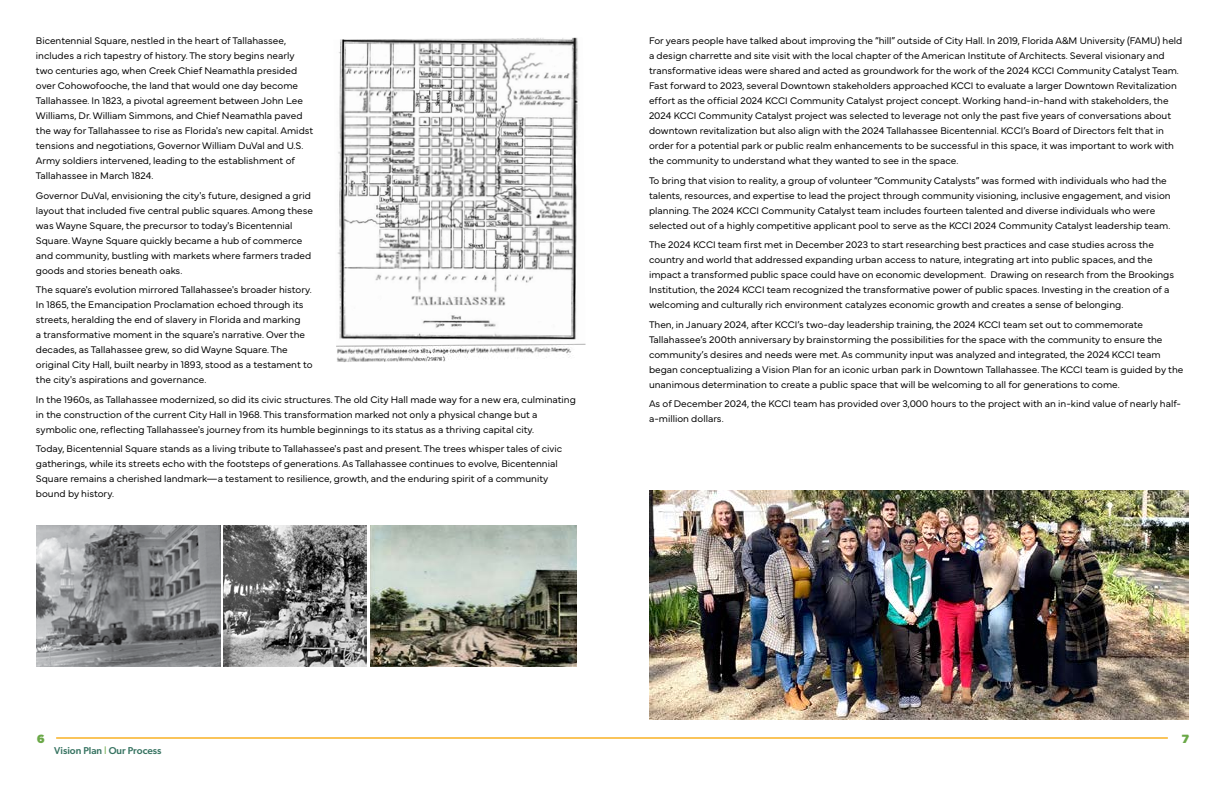
<style>
.page{position:relative;width:1224px;height:792px;background:#fff}
.page>*{position:absolute;margin:0;border:0;box-sizing:border-box;transform-origin:0 0}
.t1{font:700 12px "Gibson";color:#6aa847}
.t2{font:300 10px/15px "Mundial";color:#000}
.t3{font:500 10px "Gibson";color:#367361}
.s1{font-weight:400;font-size:11px;color:#6aa847}
</style>
<div class="page">
<hr style="left:56px;top:737px;width:556px;height:2px;background:#fac45a">
<hr style="left:612px;top:737px;width:556px;height:2px;background:#fac45a">
<img style="left:36px;top:526px;width:184px;height:141px">
<img style="left:224px;top:526px;width:143px;height:141px">
<img style="left:336px;top:37px;width:250px;height:325px">
<img style="left:370px;top:526px;width:207px;height:141px">
<img style="left:649px;top:490px;width:540px;height:229px">
<p class="t2" style="left:36px;top:32px;width:279px">Bicentennial Square, nestled in the heart of Tallahassee, includes a rich tapestry of history. The story begins nearly two centuries ago, when Creek Chief Neamathla presided over Cohowofooche, the land that would one day become Tallahassee. In 1823, a pivotal agreement between John Lee Williams, Dr. William Simmons, and Chief Neamathla paved the way for Tallahassee to rise as Florida's new capital. Amidst tensions and negotiations, Governor William DuVal and U.S.<br>Army soldiers intervened, leading to the establishment of Tallahassee in March 1824.</p>
<p class="t2" style="left:36px;top:187px;width:279px">Governor DuVal, envisioning the city's future, designed a grid layout that included five central public squares. Among these was Wayne Square, the precursor to today's Bicentennial Square. Wayne Square quickly became a hub of commerce and community, bustling with markets where farmers traded goods and stories beneath oaks.</p>
<p class="t2" style="left:36px;top:281px;width:278px">The square's evolution mirrored Tallahassee's broader history.<br>In 1865, the Emancipation Proclamation echoed through its streets, heralding the end of slavery in Florida and marking<br>a transformative moment in the square's narrative. Over the decades, as Tallahassee grew, so did Wayne Square. The original City Hall, built nearby in 1893, stood as a testament to the city's aspirations and governance.</p>
<p class="t2" style="left:36px;top:391px;width:541px">In the 1960s, as Tallahassee modernized, so did its civic structures. The old City Hall made way for a new era, culminating in the construction of the current City Hall in 1968. This transformation marked not only a physical change but a symbolic one, reflecting Tallahassee's journey from its humble beginnings to its status as a thriving capital city.</p>
<p class="t2" style="left:36px;top:440px;width:528px">Today, Bicentennial Square stands as a living tribute to Tallahassee's past and present. The trees whisper tales of civic gatherings, while its streets echo with the footsteps of generations. As Tallahassee continues to evolve, Bicentennial Square remains a cherished landmark—a testament to resilience, growth, and the enduring spirit of a community bound by history.</p>
<p class="t2" style="left:649px;top:32px;width:535px">For years people have talked about improving the “hill” outside of City Hall. In 2019, Florida A&amp;M University (FAMU) held a design charrette and site visit with the local chapter of the American Institute of Architects. Several visionary and transformative ideas were shared and acted as groundwork for the work of the 2024 KCCI Community Catalyst Team.<br>Fast forward to 2023, several Downtown stakeholders approached KCCI to evaluate a larger Downtown Revitalization effort as the official 2024 KCCI Community Catalyst project concept. Working hand-in-hand with stakeholders, the 2024 KCCI Community Catalyst project was selected to leverage not only the past five years of conversations about downtown revitalization but also align with the 2024 Tallahassee Bicentennial. KCCI’s Board of Directors felt that in order for a potential park or public realm enhancements to be successful in this space, it was important to work with the community to understand what they wanted to see in the space.</p>
<p class="t2" style="left:649px;top:172px;width:523px">To bring that vision to reality, a group of volunteer “Community Catalysts” was formed with individuals who had the talents, resources, and expertise to lead the project through community visioning, inclusive engagement, and vision planning. The 2024 KCCI Community Catalyst team includes fourteen talented and diverse individuals who were selected out of a highly competitive applicant pool to serve as the KCCI 2024 Community Catalyst leadership team.</p>
<p class="t2" style="left:649px;top:236px;width:527px">The 2024 KCCI team first met in December 2023 to start researching best practices and case studies across the country and world that addressed expanding urban access to nature, integrating art into public spaces, and the impact a transformed public space could have on economic development. Drawing on research from the Brookings Institution, the 2024 KCCI team recognized the transformative power of public spaces. Investing in the creation of a welcoming and culturally rich environment catalyzes economic growth and creates a sense of belonging.</p>
<p class="t2" style="left:649px;top:316px;width:536px">Then, in January 2024, after KCCI’s two-day leadership training, the 2024 KCCI team set out to commemorate Tallahassee’s 200th anniversary by brainstorming the possibilities for the space with the community to ensure the community’s desires and needs were met. As community input was analyzed and integrated, the 2024 KCCI team began conceptualizing a Vision Plan for an iconic urban park in Downtown Tallahassee. The KCCI team is guided by the unanimous determination to create a public space that will be welcoming to all for generations to come.</p>
<p class="t2" style="left:649px;top:395px;width:534px">As of December 2024, the KCCI team has provided over 3,000 hours to the project with an in-kind value of nearly half&shy;a-million dollars.</p>
<p class="t1" style="left:37px;top:731px;width:10px">6</p>
<p class="t1" style="left:1182px;top:731px;width:10px">7</p>
<p class="t3" style="left:54px;top:744px;width:109px">Vision Plan <span class="s1">l</span> Our Process</p>
</div>
